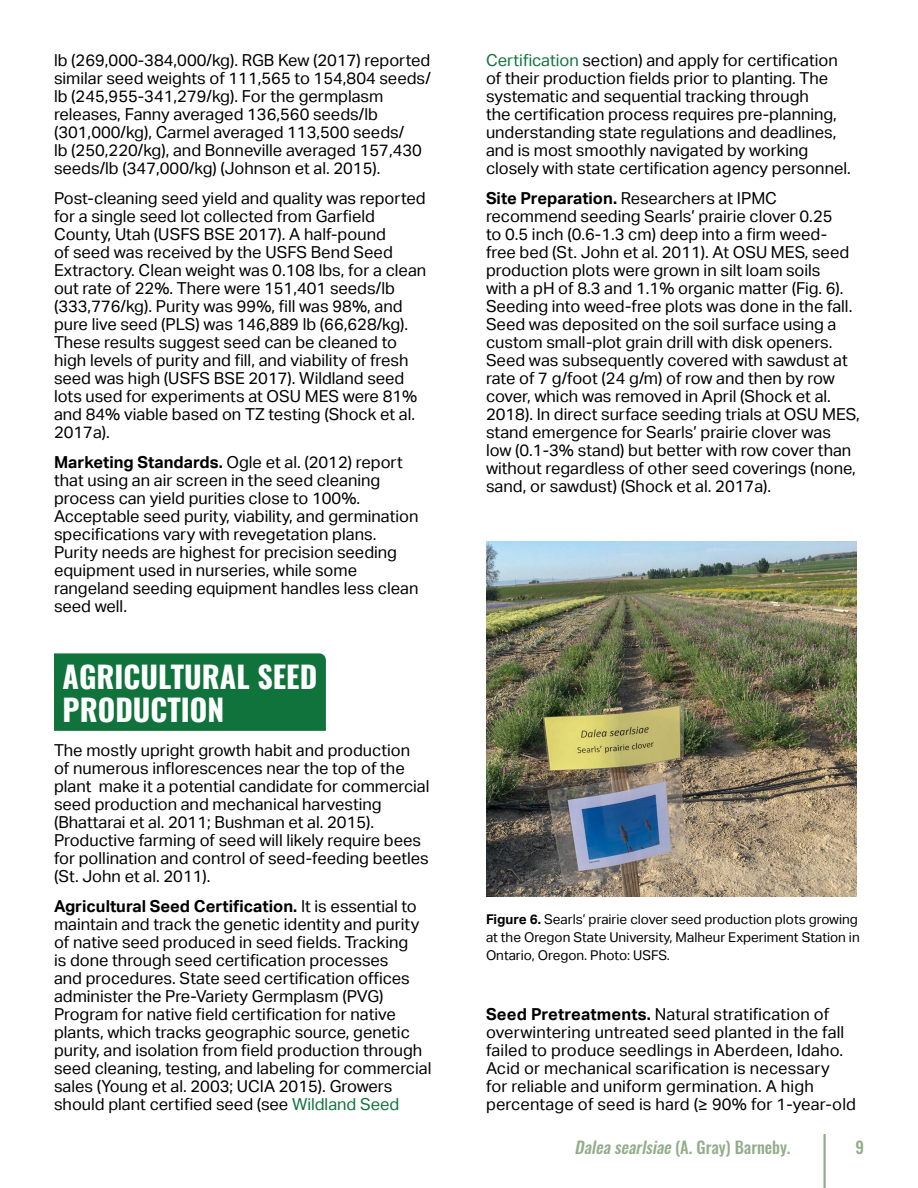
<style>
.page{position:relative;width:918px;height:1188px;background:#fff}
.page>*{position:absolute;margin:0;border:0;box-sizing:border-box;transform-origin:0 0}
.GREEN{font:700 30px/33px "Oswald";color:#fff}
.t1{font:16.5px/18px "Aktiv Grotesk";color:#000}
.t2{font:500 16.5px "Oswald";color:#93ad8b}
.t3{font:13.5px/18px "Aktiv Grotesk";color:#000}
.s1{font-weight:700}
.s2{color:#10733c}
.s3{font-style:italic}
</style>
<div class="page">
<hr style="left:824px;top:1134px;width:2px;height:54px;background:#93ad8b">
<div style="left:54px;top:653px;width:272px;height:78px;background:#10733c"></div>
<img style="left:486px;top:541px;width:371px;height:356px">
<p class="t1" style="left:54px;top:51px;width:378px">lb (269,000-384,000/kg). RGB Kew (2017) reported similar seed weights of 111,565 to 154,804 seeds/ lb (245,955-341,279/kg). For the germplasm releases, Fanny averaged 136,560 seeds/lb (301,000/kg), Carmel averaged 113,500 seeds/<br>lb (250,220/kg), and Bonneville averaged 157,430 seeds/lb (347,000/kg) (Johnson et al. 2015).</p>
<p class="t1" style="left:54px;top:189px;width:374px">Post-cleaning seed yield and quality was reported for a single seed lot collected from Garfield County, Utah (USFS BSE 2017). A half-pound<br>of seed was received by the USFS Bend Seed Extractory. Clean weight was 0.108 lbs, for a clean out rate of 22%. There were 151,401 seeds/lb (333,776/kg). Purity was 99%, fill was 98%, and pure live seed (PLS) was 146,889 lb (66,628/kg).<br>These results suggest seed can be cleaned to high levels of purity and fill, and viability of fresh seed was high (USFS BSE 2017). Wildland seed lots used for experiments at OSU MES were 81% and 84% viable based on TZ testing (Shock et al.<br>2017a).</p>
<p class="t1" style="left:54px;top:453px;width:366px"><span class="s1">Marketing Standards.</span> Ogle et al. (2012) report that using an air screen in the seed cleaning process can yield purities close to 100%.<br>Acceptable seed purity, viability, and germination specifications vary with revegetation plans.<br>Purity needs are highest for precision seeding equipment used in nurseries, while some rangeland seeding equipment handles less clean seed well.</p>
<h1 class="GREEN" style="left:63px;top:662px;width:256px">AGRICULTURAL SEED<br>PRODUCTION</h1>
<p class="t1" style="left:54px;top:742px;width:377px">The mostly upright growth habit and production of numerous inflorescences near the top of the plant make it a potential candidate for commercial seed production and mechanical harvesting (Bhattarai et al. 2011; Bushman et al. 2015).<br>Productive farming of seed will likely require bees for pollination and control of seed-feeding beetles (St. John et al. 2011).</p>
<p class="t1" style="left:54px;top:898px;width:379px"><span class="s1">Agricultural Seed Certification.</span> It is essential to maintain and track the genetic identity and purity of native seed produced in seed fields. Tracking<br>is done through seed certification processes<br>and procedures. State seed certification offices administer the Pre-Variety Germplasm (PVG)<br>Program for native field certification for native plants, which tracks geographic source, genetic purity, and isolation from field production through seed cleaning, testing, and labeling for commercial sales (Young et al. 2003; UCIA 2015). Growers should plant certified seed (see <span class="s2">Wildland Seed</span></p>
<p class="t1" style="left:486px;top:51px;width:366px"><span class="s2">Certification</span> section) and apply for certification of their production fields prior to planting. The systematic and sequential tracking through<br>the certification process requires pre-planning, understanding state regulations and deadlines, and is most smoothly navigated by working closely with state certification agency personnel.</p>
<p class="t1" style="left:486px;top:189px;width:375px"><span class="s1">Site Preparation.</span> Researchers at IPMC recommend seeding Searls’ prairie clover 0.25<br>to 0.5 inch (0.6-1.3 cm) deep into a firm weed&shy;free bed (St. John et al. 2011). At OSU MES, seed production plots were grown in silt loam soils<br>with a pH of 8.3 and 1.1% organic matter (Fig. 6).<br>Seeding into weed-free plots was done in the fall.<br>Seed was deposited on the soil surface using a custom small-plot grain drill with disk openers.<br>Seed was subsequently covered with sawdust at rate of 7 g/foot (24 g/m) of row and then by row cover, which was removed in April (Shock et al.<br>2018). In direct surface seeding trials at OSU MES, stand emergence for Searls’ prairie clover was low (0.1-3% stand) but better with row cover than without regardless of other seed coverings (none, sand, or sawdust) (Shock et al. 2017a).</p>
<p class="t3" style="left:486px;top:910px;width:375px"><span class="s1">Figure 6.</span> Searls’ prairie clover seed production plots growing at the Oregon State University, Malheur Experiment Station in<br>Ontario, Oregon. Photo: USFS.</p>
<p class="t1" style="left:486px;top:1005px;width:372px"><span class="s1">Seed Pretreatments.</span> Natural stratification of overwintering untreated seed planted in the fall failed to produce seedlings in Aberdeen, Idaho.<br>Acid or mechanical scarification is necessary<br>for reliable and uniform germination. A high percentage of seed is hard (≥ 90% for 1-year-old</p>
<p class="t2" style="left:575px;top:1138px;width:217px"><span class="s3">Daleasearlsiae</span>(A. Gray) Barneby.</p>
<p class="t2" style="left:856px;top:1138px;width:10px">9</p>
</div>
